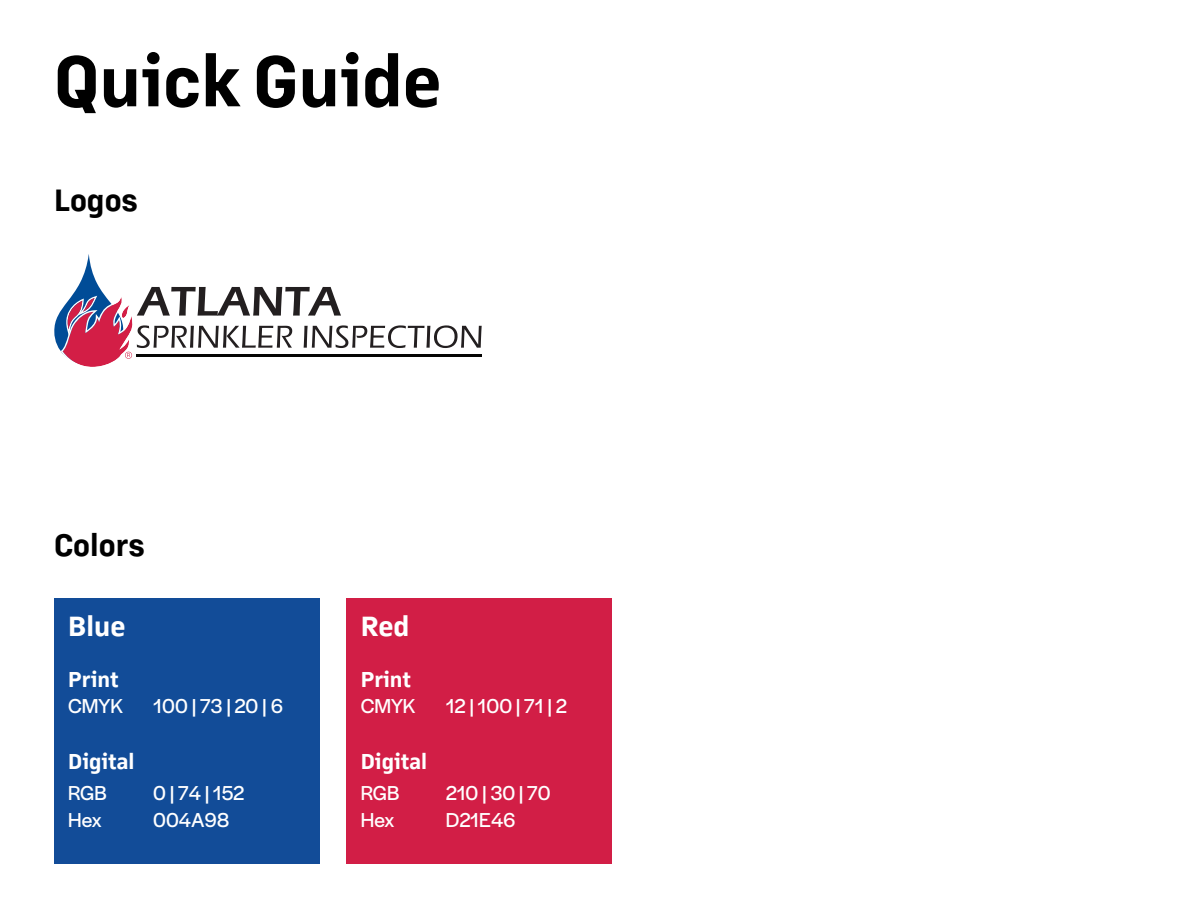
<style>
.page{position:relative;width:1188px;height:918px;background:#fff}
.page>*{position:absolute;margin:0;border:0;box-sizing:border-box;transform-origin:0 0}
.t1{font:700 69px "Margin MVB";color:#000}
.t2{font:700 30px "Margin MVB";color:#000}
.t3{font:700 27px "Margin MVB";color:#fff}
.t4{font:21px "Halyard Display";color:#fff}
.t5{font:700 21px "Margin MVB";color:#fff}
</style>
<div class="page">
<svg style="left:54px;top:254px;width:428px;height:113px"></svg>
<div style="left:54px;top:598px;width:266px;height:266px;background:#124c98"></div>
<div style="left:347px;top:598px;width:265px;height:266px;background:#d21e46"></div>
<p class="t1" style="left:54px;top:33px;width:389px">Quick Guide</p>
<p class="t2" style="left:54px;top:179px;width:86px">Logos</p>
<p class="t2" style="left:54px;top:524px;width:92px">Colors</p>
<p class="t3" style="left:68px;top:608px;width:59px">Blue</p>
<p class="t3" style="left:361px;top:608px;width:50px">Red</p>
<p class="t5" style="left:68px;top:665px;width:52px">Print</p>
<p class="t5" style="left:361px;top:665px;width:52px">Print</p>
<p class="t4" style="left:68px;top:691px;width:56px">CMYK</p>
<p class="t4" style="left:361px;top:691px;width:56px">CMYK</p>
<p class="t4" style="left:153px;top:691px;width:131px">100 | 73 | 20 | 6</p>
<p class="t4" style="left:446px;top:691px;width:122px">12 | 100 | 71 | 2</p>
<p class="t5" style="left:68px;top:746px;width:68px">Digital</p>
<p class="t5" style="left:361px;top:746px;width:68px">Digital</p>
<p class="t4" style="left:68px;top:778px;width:40px">RGB</p>
<p class="t4" style="left:361px;top:778px;width:40px">RGB</p>
<p class="t4" style="left:153px;top:778px;width:93px">0 | 74 | 152</p>
<p class="t4" style="left:446px;top:778px;width:106px">210 | 30 | 70</p>
<p class="t4" style="left:68px;top:805px;width:35px">Hex</p>
<p class="t4" style="left:153px;top:805px;width:77px">004A98</p>
<p class="t4" style="left:361px;top:805px;width:35px">Hex</p>
<p class="t4" style="left:446px;top:805px;width:71px">D21E46</p>
</div>
